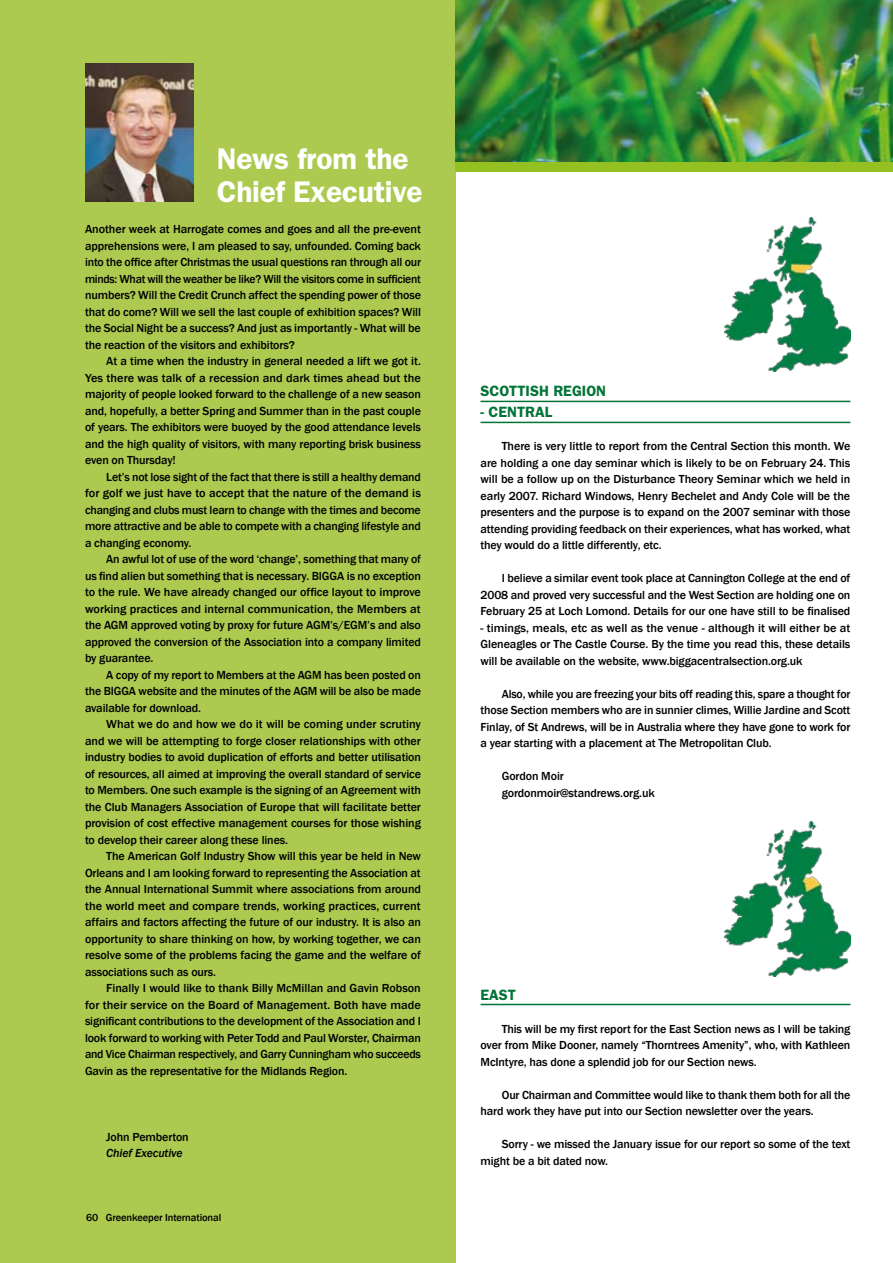
<style>
.page{position:relative;width:893px;height:1263px;background:#fff}
.page>*{position:absolute;margin:0;border:0;box-sizing:border-box;transform-origin:0 0}
.t1{font:600 30px/33px "Franklin Gothic";letter-spacing:-.01em;color:#fff}
.t2{font:600 15px "Franklin Gothic";color:#007335}
.t3{font:500 12px/16.5px "Franklin Gothic";letter-spacing:-.01em;color:#000;text-align:justify}
.t4{font:italic 500 12px "Franklin Gothic";letter-spacing:-.01em;color:#000}
.t5{font:500 10.5px "Franklin Gothic";letter-spacing:-.01em;color:#000}
</style>
<div class="page">
<div style="left:0;top:0;width:455px;height:1263px;background:#abca4f"></div>
<img style="left:455px;top:0;width:438px;height:162px">
<div style="left:455px;top:162px;width:438px;height:10px;background:#94c022"></div>
<img style="left:85px;top:63px;width:108px;height:139px">
<hr style="left:480px;top:401px;width:370px;height:1px;background:#007335">
<hr style="left:480px;top:422px;width:370px;height:1px;background:#007335">
<hr style="left:480px;top:1004px;width:370px;height:1px;background:#007335">
<img style="left:724px;top:217px;width:126px;height:155px">
<img style="left:724px;top:822px;width:126px;height:154px">
<h1 class="t1" style="left:217px;top:142px;width:207px">News from the<br>Chief Executive</h1>
<p class="t3" style="left:85px;top:221px;width:337px">Another week at Harrogate comes and goes and all the pre-event apprehensions were, I am pleased to say, unfounded. Coming back into the office after Christmas the usual questions ran through all our minds: What will the weather be like? Will the visitors come in sufficient numbers? Will the Credit Crunch affect the spending power of those that do come? Will we sell the last couple of exhibition spaces? Will the Social Night be a success? And just as importantly - What will be the reaction of the visitors and exhibitors?</p>
<p class="t3" style="left:85px;top:353px;width:337px;text-indent:21px">At a time when the industry in general needed a lift we got it.<br>Yes there was talk of a recession and dark times ahead but the majority of people looked forward to the challenge of a new season and, hopefully, a better Spring and Summer than in the past couple of years. The exhibitors were buoyed by the good attendance levels and the high quality of visitors, with many reporting brisk business even on Thursday!</p>
<p class="t3" style="left:85px;top:468px;width:337px;text-indent:21px">Let’s not lose sight of the fact that there is still a healthy demand for golf we just have to accept that the nature of the demand is changing and clubs must learn to change with the times and become more attractive and be able to compete with a changing lifestyle and a changing economy.</p>
<p class="t3" style="left:85px;top:551px;width:337px;text-indent:21px">An awful lot of use of the word ‘change’, something that many of us find alien but something that is necessary. BIGGA is no exception to the rule. We have already changed our office layout to improve working practices and internal communication, the Members at the AGM approved voting by proxy for future AGM’s/EGM’s and also approved the conversion of the Association into a company limited by guarantee.</p>
<p class="t3" style="left:85px;top:666px;width:337px;text-indent:21px">A copy of my report to Members at the AGM has been posted on the BIGGA website and the minutes of the AGM will be also be made available for download.</p>
<p class="t3" style="left:85px;top:716px;width:337px;text-indent:21px">What we do and how we do it will be coming under scrutiny and we will be attempting to forge closer relationships with other industry bodies to avoid duplication of efforts and better utilisation of resources, all aimed at improving the overall standard of service to Members. One such example is the signing of an Agreement with the Club Managers Association of Europe that will facilitate better provision of cost effective management courses for those wishing to develop their career along these lines.</p>
<p class="t3" style="left:85px;top:848px;width:337px;text-indent:21px">The American Golf Industry Show will this year be held in New Orleans and I am looking forward to representing the Association at the Annual International Summit where associations from around the world meet and compare trends, working practices, current affairs and factors affecting the future of our industry. It is also an opportunity to share thinking on how, by working together, we can resolve some of the problems facing the game and the welfare of associations such as ours.</p>
<p class="t3" style="left:85px;top:980px;width:337px;text-indent:21px">Finally I would like to thank Billy McMillan and Gavin Robson for their service on the Board of Management. Both have made significant contributions to the development of the Association and I look forward to working with Peter Todd and Paul Worster, Chairman and Vice Chairman respectively, and Garry Cunningham who succeeds Gavin as the representative for the Midlands Region.</p>
<p class="t3" style="left:106px;top:1128px;width:84px">John Pemberton</p>
<p class="t4" style="left:106px;top:1146px;width:78px">Chief Executive</p>
<p class="t5" style="left:86px;top:1211px;width:137px">60 Greenkeeper International</p>
<p class="t2" style="left:480px;top:382px;width:19px">Scottish</p>
<p class="t2" style="left:553px;top:382px;width:20px">Region</p>
<p class="t2" style="left:480px;top:403px;width:28px">- Central</p>
<p class="t3" style="left:480px;top:438px;width:371px;text-indent:21px">There is very little to report from the Central Section this month. We are holding a one day seminar which is likely to be on February 24. This will be a follow up on the Disturbance Theory Seminar which we held in early 2007. Richard Windows, Henry Bechelet and Andy Cole will be the presenters and the purpose is to expand on the 2007 seminar with those attending providing feedback on their experiences, what has worked, what they would do a little differently, etc.</p>
<p class="t3" style="left:480px;top:570px;width:371px;text-indent:21px">I believe a similar event took place at Cannington College at the end of 2008 and proved very successful and the West Section are holding one on February 25 at Loch Lomond. Details for our one have still to be finalised</p>
<p class="t3" style="left:480px;top:620px;width:371px">- timings, meals, etc as well as the venue - although it will either be at Gleneagles or The Castle Course. By the time you read this, these details will be available on the website, www.biggacentralsection.org.uk</p>
<p class="t3" style="left:480px;top:686px;width:371px;text-indent:21px">Also, while you are freezing your bits off reading this, spare a thought for those Section members who are in sunnier climes, Willie Jardine and Scott Finlay, of St Andrews, will be in Australia where they have gone to work for a year starting with a placement at The Metropolitan Club.</p>
<p class="t3" style="left:502px;top:768px;width:154px">Gordon Moir gordonmoir@standrews.org.uk</p>
<p class="t2" style="left:480px;top:985px;width:19px">East</p>
<p class="t3" style="left:481px;top:1020px;width:371px;text-indent:21px">This will be my first report for the East Section news as I will be taking over from Mike Dooner, namely “Thorntrees Amenity”, who, with Kathleen McIntyre, has done a splendid job for our Section news.</p>
<p class="t3" style="left:480px;top:1086px;width:371px;text-indent:21px">Our Chairman and Committee would like to thank them both for all the hard work they have put into our Section newsletter over the years.</p>
<p class="t3" style="left:480px;top:1136px;width:371px;text-indent:21px">Sorry - we missed the January issue for our report so some of the text might be a bit dated now.</p>
</div>
